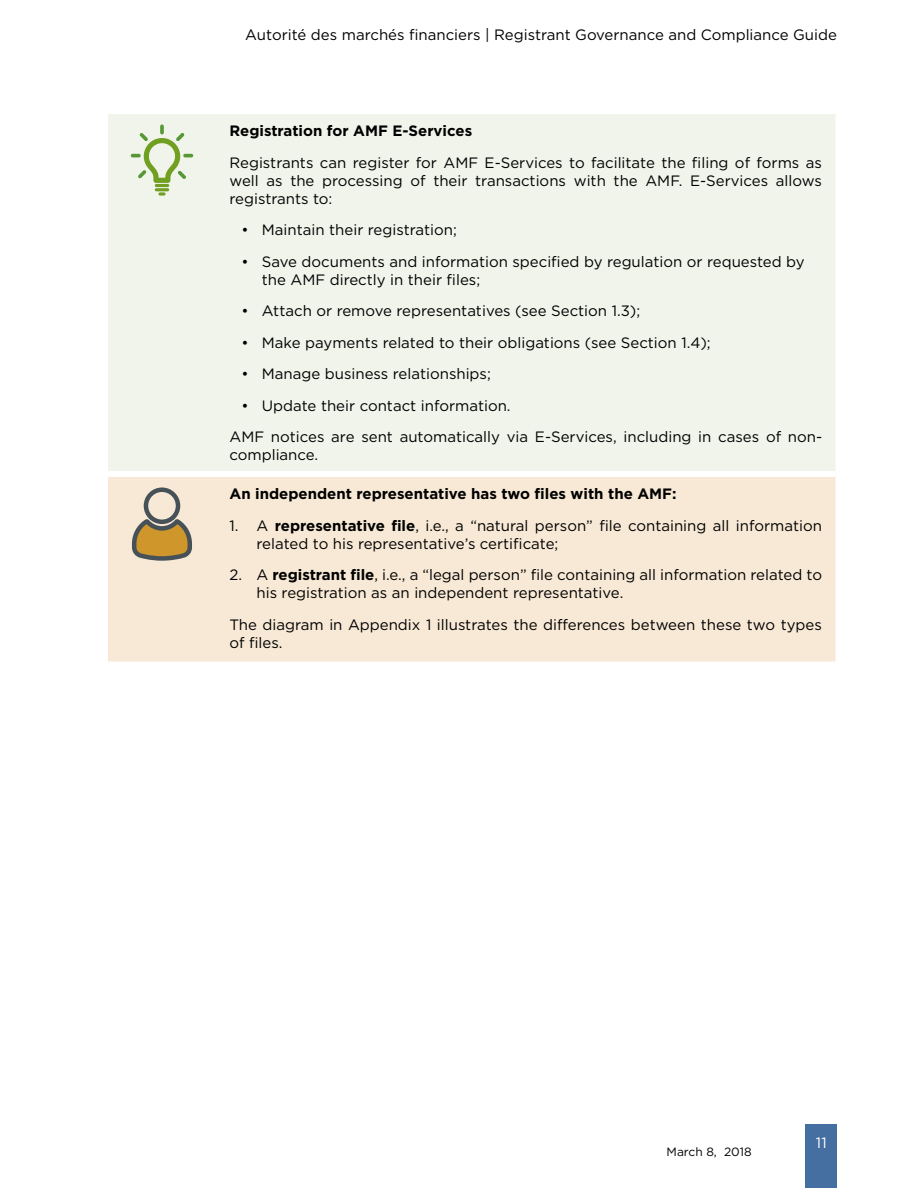
<style>
.page{position:relative;width:918px;height:1188px;background:#fff}
.page>*{position:absolute;margin:0;border:0;box-sizing:border-box;transform-origin:0 0}
.t1{font:15px/18px "Gotham";color:#000}
.t2{font:700 15px "Gotham";color:#000}
.t3{font:15px "Gotham";color:#fff}
.t4{font:12px "Gotham";color:#000}
.s1{font-weight:700}
</style>
<div class="page">
<div style="left:806px;top:1124px;width:31px;height:64px;background:#456fa0"></div>
<div style="left:108px;top:114px;width:728px;height:357px;background:#f1f4eb"></div>
<div style="left:108px;top:477px;width:728px;height:185px;background:#f7e9d5"></div>
<svg style="left:158px;top:193px;width:8px;height:3px"></svg>
<svg style="left:130px;top:556px;width:64px;height:7px"></svg>
<img style="left:123px;top:119px;width:76px;height:74px">
<img style="left:123px;top:482px;width:76px;height:74px">
<p class="t1" style="left:245px;top:26px;width:593px">Autorité des marchés financiers | Registrant Governance and Compliance Guide</p>
<p class="t2" style="left:230px;top:122px;width:244px">Registration for AMF E-Services</p>
<p class="t1" style="left:230px;top:154px;width:594px;text-align:justify">Registrants can register for AMF E-Services to facilitate the filing of forms as well as the processing of their transactions with the AMF. E-Services allows registrants to:</p>
<p class="t1" style="left:242px;top:221px;width:217px">• Maintain their registration;</p>
<p class="t1" style="left:262px;top:253px;width:544px;text-indent:-20px">• Save documents and information specified by regulation or requested by the AMF directly in their files;</p>
<p class="t1" style="left:242px;top:302px;width:400px">• Attach or remove representatives (see Section 1.3);</p>
<p class="t1" style="left:242px;top:334px;width:471px">• Make payments related to their obligations (see Section 1.4);</p>
<p class="t1" style="left:242px;top:365px;width:251px">• Manage business relationships;</p>
<p class="t1" style="left:242px;top:397px;width:270px">• Update their contact information.</p>
<p class="t1" style="left:230px;top:428px;width:594px">AMF notices are sent automatically via E-Services, including in cases of non&shy;compliance.</p>
<p class="t2" style="left:230px;top:485px;width:449px">An independent representative has two files with the AMF:</p>
<p class="t1" style="left:256px;top:517px;width:567px;text-indent:-27px">1. A <span class="s1">representative file</span>, i.e., a “natural person” file containing all information related to his representative’s certificate;</p>
<p class="t1" style="left:256px;top:566px;width:567px;text-indent:-27px">2. A <span class="s1">registrant file</span>, i.e., a “legal person” file containing all information related to his registration as an independent representative.</p>
<p class="t1" style="left:230px;top:616px;width:594px">The diagram in Appendix 1 illustrates the differences between these two types of files.</p>
<p class="t4" style="left:667px;top:1145px;width:87px">March 8, 2018</p>
<p class="t3" style="left:816px;top:1133px;width:12px">11</p>
</div>
